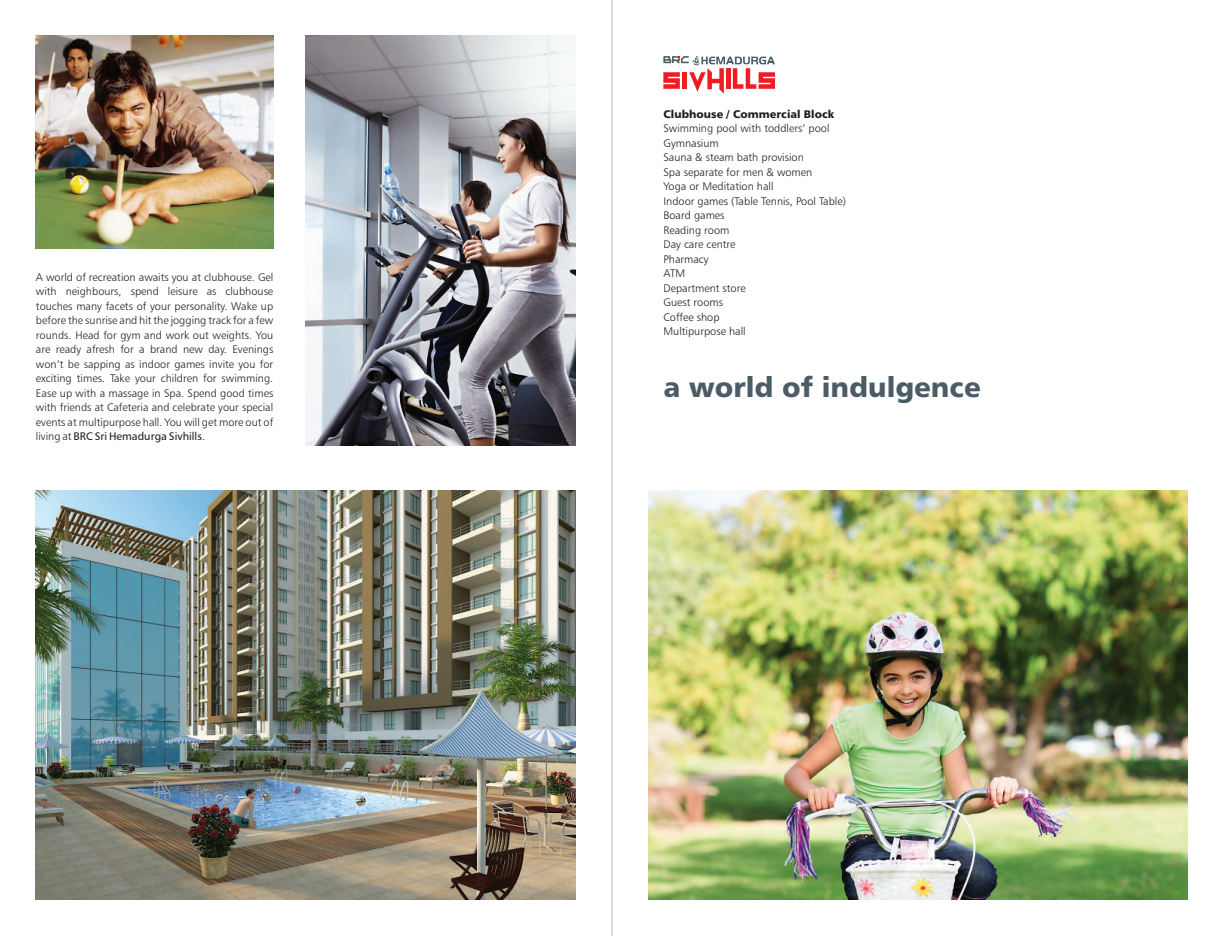
<style>
.page{position:relative;width:1224px;height:936px;background:#fff}
.page>*{position:absolute;margin:0;border:0;box-sizing:border-box;transform-origin:0 0}
.t1{font:28px "Humanist 777 BT Black B";color:#4c5c65}
.t2{font:11px/14.5px "Humanist 777 BT Light B";color:#231f20}
.t3{font:11px "Humanist 777 BT Roman B";color:#231f20}
.t4{font:11px "Humanist 777 BT Black B";color:#231f20}
.s1{font-family:"Humanist 777 BT Light B"}
</style>
<div class="page">
<img style="left:35px;top:0;width:1153px;height:936px">
<hr style="left:612px;top:0;width:1px;height:936px;background:#bcbdc0">
<p class="t2" style="left:36px;top:271px;width:239px;text-align:justify">A world of recreation awaits you at clubhouse. Gel with neighbours, spend leisure as clubhouse touches many facets of your personality. Wake up before the sunrise and hit the jogging track for a few rounds. Head for gym and work out weights. You are ready afresh for a brand new day. Evenings won’t be sapping as indoor games invite you for exciting times. Take your children for swimming.<br>Ease up with a massage in Spa. Spend good times with friends at Cafeteria and celebrate your special events at multipurpose hall. You will get more out of</p>
<p class="t3" style="left:36px;top:432px;width:171px"><span class="s1">living at</span> BRC Sri Hemadurga Sivhills<span class="s1">.</span></p>
<p class="t4" style="left:663px;top:110px;width:172px">Clubhouse / Commercial Block</p>
<p class="t2" style="left:663px;top:122px;width:184px">Swimming pool with toddlers’ pool<br>Gymnasium<br>Sauna &amp; steam bath provision<br>Spa separate for men &amp; women<br>Yoga or Meditation hall<br>Indoor games (Table Tennis, Pool Table)<br>Board games<br>Reading room<br>Day care centre<br>Pharmacy<br>ATM<br>Department store<br>Guest rooms<br>Coffee shop<br>Multipurpose hall</p>
<h1 class="t1" style="left:663px;top:376px;width:319px">a world of indulgence</h1>
</div>
